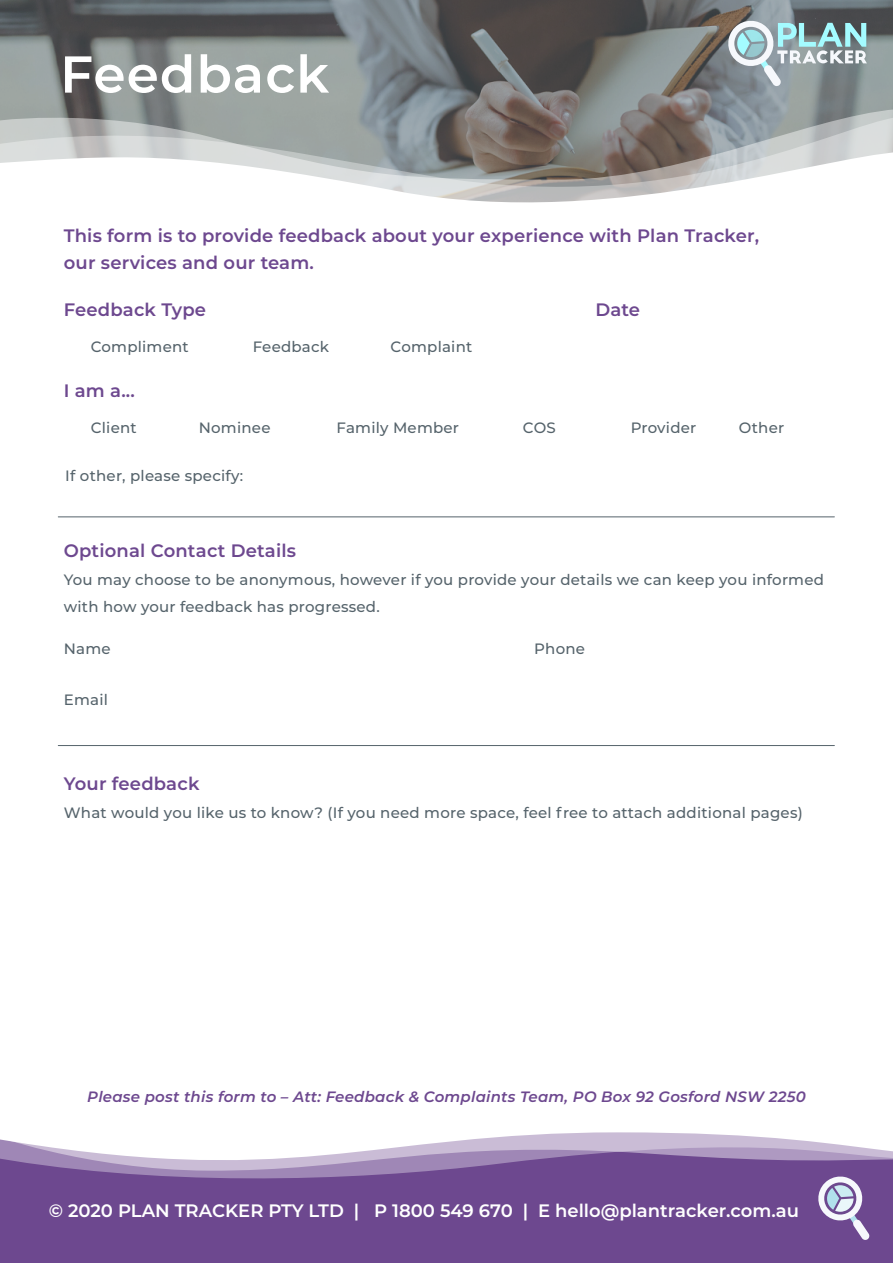
<style>
.page{position:relative;width:893px;height:1263px;background:#fff}
.page>*{position:absolute;margin:0;border:0;box-sizing:border-box;transform-origin:0 0}
.t1{font:600 51.75px "Montserrat";letter-spacing:.02em;color:#fff}
.t2{font:600 18px/27px "Montserrat";letter-spacing:.01em;color:#6d488f}
.t3{font:600 18px "Montserrat";color:#fff}
.t4{font:500 15px/27px "Montserrat";letter-spacing:.015em;color:#55636b}
.t5{font:italic 600 15px "Montserrat";letter-spacing:.015em;color:#6d488f}
</style>
<div class="page">
<img style="left:0;top:0;width:893px;height:107px">
<svg style="left:0;top:107px;width:893px;height:7px;background:#888c8c"></svg>
<svg style="left:0;top:114px;width:893px;height:32px;background:#989a99"></svg>
<svg style="left:0;top:146px;width:893px;height:57px"></svg>
<svg style="left:728px;top:21px;width:139px;height:65px;background:#97acb0"></svg>
<div style="left:0;top:1018px;width:893px;height:245px;background:#6d488f"></div>
<svg style="left:0;top:1018px;width:893px;height:161px;background:#eae4ee"></svg>
<svg style="left:818px;top:1176px;width:51px;height:64px"></svg>
<hr style="left:58px;top:516px;width:776px;height:1px;background:#55636b">
<hr style="left:58px;top:745px;width:776px;height:1px;background:#55636b">
<h1 class="t1" style="left:60px;top:38px;width:270px">Feedback</h1>
<p class="t2" style="left:64px;top:221px;width:697px">This form is to provide feedback about your experience with Plan Tracker, our services and our team.</p>
<p class="t2" style="left:64px;top:295px;width:144px">Feedback Type</p>
<p class="t4" style="left:91px;top:332px;width:100px">Compliment</p>
<p class="t4" style="left:253px;top:332px;width:78px">Feedback</p>
<p class="t4" style="left:391px;top:332px;width:83px">Complaint</p>
<p class="t2" style="left:64px;top:377px;width:73px">I am a...</p>
<p class="t2" style="left:595px;top:295px;width:46px">Date</p>
<p class="t4" style="left:91px;top:413px;width:47px">Client</p>
<p class="t4" style="left:199px;top:413px;width:73px">Nominee</p>
<p class="t4" style="left:337px;top:413px;width:124px">Family Member</p>
<p class="t4" style="left:523px;top:413px;width:34px">COS</p>
<p class="t4" style="left:631px;top:413px;width:67px">Provider</p>
<p class="t4" style="left:739px;top:413px;width:47px">Other</p>
<p class="t4" style="left:65px;top:461px;width:180px">If other, please specify:</p>
<p class="t2" style="left:64px;top:536px;width:234px">Optional Contact Details</p>
<p class="t4" style="left:64px;top:565px;width:762px">You may choose to be anonymous, however if you provide your details we can keep you informed with how your feedback has progressed.</p>
<p class="t4" style="left:64px;top:634px;width:48px">Name</p>
<p class="t4" style="left:534px;top:634px;width:52px">Phone</p>
<p class="t4" style="left:64px;top:686px;width:46px">Email</p>
<p class="t2" style="left:64px;top:769px;width:137px">Your feedback</p>
<p class="t4" style="left:64px;top:798px;width:740px">What would you like us to know? (If you need more space, feel free to attach additional pages)</p>
<p class="t5" style="left:87px;top:1086px;width:720px">Please post this form to – Att: Feedback &amp; Complaints Team, PO Box 92 Gosford NSW 2250</p>
<p class="t3" style="left:49px;top:1197px;width:752px">© 2020 PLAN TRACKER PTY LTD | P 1800 549 670 | E hello@plantracker.com.au</p>
</div>
